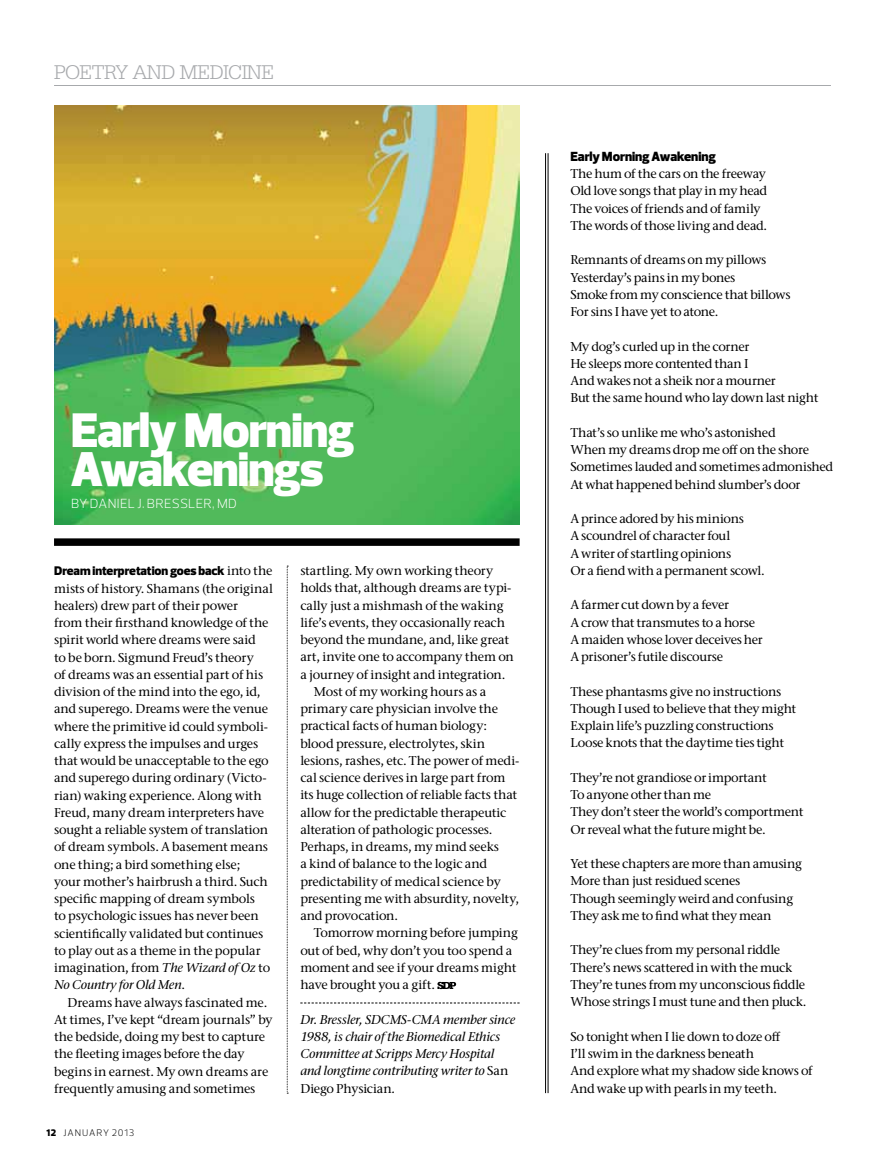
<style>
.page{position:relative;width:885px;height:1161px;background:#fff}
.page>*{position:absolute;margin:0;border:0;box-sizing:border-box;transform-origin:0 0}
.t1{font:900 49.5px/39px "Prelo";letter-spacing:-.03em;color:#fff}
.t2{font:300 21px "Serifa";letter-spacing:-.03em;color:#a7a9ac}
.t3{font:300 13.5px "Prelo";letter-spacing:.025em;color:#fff}
.t4{font:900 13.5px "Prelo";letter-spacing:-.015em;color:#000}
.t5{font:500 12.75px/17.2px "Stone Serif ITC Std";letter-spacing:-.02em;color:#000}
.t6{font:italic 500 12.75px/17.2px "Stone Serif ITC Std";letter-spacing:-.015em;color:#000}
.t7{font:900 12.75px "Prelo";letter-spacing:-.005em;color:#000}
.t8{font:300 9.75px "Prelo";letter-spacing:.08em;color:#000}
.s1{font-family:"Stone Serif ITC Std";font-weight:500}
.s2{font-style:italic}
.s3{font-weight:900}
.s4{font-style:normal}
</style>
<div class="page">
<img style="left:54px;top:105px;width:465px;height:419px">
<hr style="left:54px;top:85px;width:776px;height:1px;background:#a7a9ac">
<svg style="left:437px;top:982px;width:19px;height:7px"></svg>
<svg style="left:300px;top:1003px;width:219px;height:1px"></svg>
<div style="left:54px;top:538px;width:465px;height:8px;background:#000"></div>
<hr style="left:547px;top:153px;width:1px;height:940px;background:#000">
<hr style="left:545px;top:153px;width:1px;height:940px;background:#000">
<svg style="left:287px;top:566px;width:1px;height:528px"></svg>
<h2 class="t2" style="left:54px;top:61px;width:222px">POETRY AND MEDICINE</h2>
<h1 class="t1" style="left:71px;top:411px;width:285px">Early Morning<br>Awakenings</h1>
<p class="t3" style="left:71px;top:496px;width:102px">BY DANIEL J. BRESSLE</p>
<p class="t3" style="left:203px;top:496px;width:35px">R, MD</p>
<p class="t7" style="left:54px;top:563px;width:220px">Dream interpretation goes back <span class="s1">into the</span></p>
<p class="t5" style="left:54px;top:580px;width:220px">mists of history. Shamans (the original healers) drew part of their power<br>from their firsthand knowledge of the spirit world where dreams were said<br>to be born. Sigmund Freud’s theory<br>of dreams was an essential part of his division of the mind into the ego, id, and superego. Dreams were the venue where the primitive id could symboli&shy;cally express the impulses and urges that would be unacceptable to the ego and superego during ordinary (Victo&shy;rian) waking experience. Along with Freud, many dream interpreters have sought a reliable system of translation of dream symbols. A basement means one thing; a bird something else;<br>your mother’s hairbrush a third. Such specific mapping of dream symbols<br>to psychologic issues has never been scientifically validated but continues to play out as a theme in the popular imagination, from <span class="s2">The Wizard of Oz</span> to <span class="s2">No Country for Old Men</span>.</p>
<p class="t5" style="left:54px;top:994px;width:220px;text-indent:14px">Dreams have always fascinated me.<br>At times, I’ve kept “dream journals” by the bedside, doing my best to capture the fleeting images before the day begins in earnest. My own dreams are frequently amusing and sometimes</p>
<p class="t8" style="left:46px;top:1127px;width:89px"><span class="s3">12</span> JANUARY 2013</p>
<p class="t5" style="left:300px;top:562px;width:194px">startling. My own working theory</p>
<p class="t5" style="left:300px;top:579px;width:213px">holds that, although dreams are typi-</p>
<p class="t5" style="left:300px;top:597px;width:205px">cally just a mishmash of the waking</p>
<p class="t5" style="left:300px;top:614px;width:206px">life’s events, they occasionally reach</p>
<p class="t5" style="left:300px;top:631px;width:210px">beyond the mundane, and, like great</p>
<p class="t5" style="left:300px;top:648px;width:215px">art, invite one to accompany them on</p>
<p class="t5" style="left:300px;top:666px;width:206px">a journey of insight and integration.</p>
<p class="t5" style="left:314px;top:683px;width:174px">Most of my working hours as a</p>
<p class="t5" style="left:300px;top:700px;width:199px">primary care physician involve the</p>
<p class="t5" style="left:300px;top:717px;width:188px">practical facts of human biology:</p>
<p class="t5" style="left:300px;top:735px;width:186px">blood pressure, electrolytes, skin</p>
<p class="t5" style="left:300px;top:752px;width:220px">lesions, rashes, etc. The power of medi-</p>
<p class="t5" style="left:300px;top:769px;width:206px">cal science derives in large part from</p>
<p class="t5" style="left:300px;top:786px;width:218px">its huge collection of reliable facts that</p>
<p class="t5" style="left:300px;top:804px;width:207px">allow for the predictable therapeutic</p>
<p class="t5" style="left:300px;top:821px;width:194px">alteration of pathologic processes.</p>
<p class="t5" style="left:300px;top:838px;width:200px">Perhaps, in dreams, my mind seeks</p>
<p class="t5" style="left:300px;top:855px;width:188px">a kind of balance to the logic and</p>
<p class="t5" style="left:300px;top:873px;width:202px">predictability of medical science by</p>
<p class="t5" style="left:300px;top:890px;width:220px">presenting me with absurdity, novelty,</p>
<p class="t5" style="left:300px;top:907px;width:99px">and provocation.</p>
<p class="t5" style="left:314px;top:924px;width:205px">Tomorrow morning before jumping</p>
<p class="t5" style="left:300px;top:942px;width:213px">out of bed, why don’t you too spend a</p>
<p class="t5" style="left:300px;top:959px;width:217px">moment and see if your dreams might</p>
<p class="t5" style="left:300px;top:976px;width:136px">have brought you a gift.</p>
<p class="t6" style="left:300px;top:1011px;width:216px">Dr. Bressler, SDCMS-CMA member since 1988, is chair of the Biomedical Ethics Committee at Scripps Mercy Hospital and longtime contributing writer to <span class="s4">San Diego Physician</span>.</p>
<p class="t4" style="left:570px;top:148px;width:147px">Early Morning Awakening</p>
<p class="t5" style="left:570px;top:165px;width:198px">The hum of the cars on the freeway Old love songs that play in my head The voices of friends and of family The words of those living and dead.</p>
<p class="t5" style="left:570px;top:251px;width:222px">Remnants of dreams on my pillows<br>Yesterday’s pains in my bones<br>Smoke from my conscience that billows<br>For sins I have yet to atone.</p>
<p class="t5" style="left:570px;top:338px;width:249px">My dog’s curled up in the corner<br>He sleeps more contented than I<br>And wakes not a sheik nor a mourner<br>But the same hound who lay down last night</p>
<p class="t5" style="left:570px;top:424px;width:264px">That’s so unlike me who’s astonished<br>When my dreams drop me off on the shore Sometimes lauded and sometimes admonished At what happened behind slumber’s door</p>
<p class="t5" style="left:570px;top:510px;width:196px">A prince adored by his minions<br>A scoundrel of character foul<br>A writer of startling opinions<br>Or a fiend with a permanent scowl.</p>
<p class="t5" style="left:570px;top:597px;width:194px">A farmer cut down by a fever<br>A crow that transmutes to a horse<br>A maiden whose lover deceives her<br>A prisoner’s futile discourse</p>
<p class="t5" style="left:570px;top:683px;width:227px">These phantasms give no instructions Though I used to believe that they might Explain life’s puzzling constructions Loose knots that the daytime ties tight</p>
<p class="t5" style="left:570px;top:769px;width:234px">They’re not grandiose or important<br>To anyone other than me<br>They don’t steer the world’s comportment Or reveal what the future might be.</p>
<p class="t5" style="left:570px;top:855px;width:233px">Yet these chapters are more than amusing More than just residued scenes<br>Though seemingly weird and confusing They ask me to find what they mean</p>
<p class="t5" style="left:570px;top:942px;width:237px">They’re clues from my personal riddle There’s news scattered in with the muck They’re tunes from my unconscious fiddle Whose strings I must tune and then pluck.</p>
<p class="t5" style="left:570px;top:1028px;width:243px">So tonight when I lie down to doze off<br>I’ll swim in the darkness beneath<br>And explore what my shadow side knows of And wake up with pearls in my teeth.</p>
</div>
